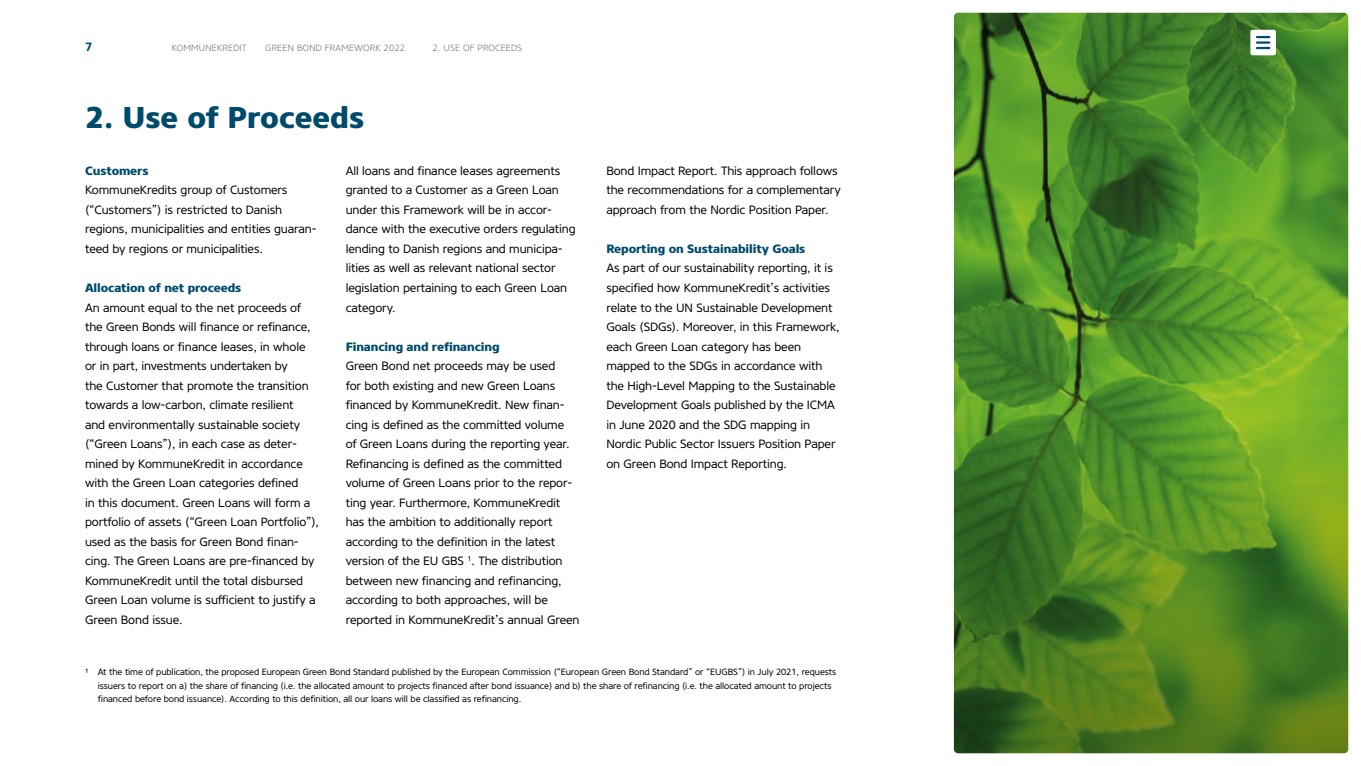
<style>
.page{position:relative;width:1361px;height:766px;background:#fff}
.page>*{position:absolute;margin:0;border:0;box-sizing:border-box;transform-origin:0 0}
.t1{font:800 30px "Core Sans NR75";color:#004b6c}
.t2{font:12px/19.5px "Core Sans NR45";letter-spacing:-.01em;color:#000}
.t3{font:800 12px "Core Sans NR75";letter-spacing:-.01em;color:#004b6c}
.t4{font:700 12px "Core Sans NR65";color:#004b6c}
.t5{font:9px/13.5px "Core Sans NR45";letter-spacing:-.01em;color:#000}
.t6{font:300 9px "Core Sans NR35";letter-spacing:.02em;color:#757474}
</style>
<div class="page">
<svg style="left:954px;top:13px;width:394px;height:740px;background:#508926"></svg>
<div style="left:1250px;top:30px;width:26px;height:25px;background:#fff;border-radius:2px"></div>
<svg style="left:1257px;top:36px;width:12px;height:13px"></svg>
<p class="t4" style="left:85px;top:39px;width:9px">7</p>
<p class="t6" style="left:172px;top:42px;width:76px">KOMMUNEKREDIT</p>
<p class="t6" style="left:265px;top:42px;width:141px">GREEN BOND FRAMEWORK 2022</p>
<p class="t6" style="left:432px;top:42px;width:91px">2. USE OF PROCEEDS</p>
<h1 class="t1" style="left:85px;top:98px;width:281px">2. Use of Proceeds</h1>
<p class="t3" style="left:85px;top:163px;width:65px">Customers</p>
<p class="t2" style="left:85px;top:180px;width:233px">KommuneKredits group of Customers (“Customers”) is restricted to Danish regions, municipalities and entities guaran&shy;teed by regions or municipalities.</p>
<p class="t3" style="left:85px;top:280px;width:158px">Allocation of net proceeds</p>
<p class="t2" style="left:85px;top:297px;width:235px">An amount equal to the net proceeds of the Green Bonds will finance or refinance, through loans or finance leases, in whole or in part, investments undertaken by<br>the Customer that promote the transition towards a low-carbon, climate resilient<br>and environmentally sustainable society (“Green Loans”), in each case as deter&shy;mined by KommuneKredit in accordance with the Green Loan categories defined<br>in this document. Green Loans will form a portfolio of assets (“Green Loan Portfolio”), used as the basis for Green Bond finan&shy;cing. The Green Loans are pre-financed by KommuneKredit until the total disbursed Green Loan volume is sufficient to justify a Green Bond issue.</p>
<p class="t2" style="left:346px;top:161px;width:231px">All loans and finance leases agreements granted to a Customer as a Green Loan under this Framework will be in accor&shy;dance with the executive orders regulating lending to Danish regions and municipa&shy;lities as well as relevant national sector legislation pertaining to each Green Loan category.</p>
<p class="t3" style="left:346px;top:338px;width:155px">Financing and refinancing</p>
<p class="t2" style="left:346px;top:356px;width:235px">Green Bond net proceeds may be used<br>for both existing and new Green Loans financed by KommuneKredit. New finan&shy;cing is defined as the committed volume<br>of Green Loans during the reporting year.<br>Refinancing is defined as the committed volume of Green Loans prior to the repor&shy;ting year. Furthermore, KommuneKredit has the ambition to additionally report according to the definition in the latest version of the EU GBS <sup>1</sup>. The distribution between new financing and refinancing, according to both approaches, will be reported in KommuneKredit’s annual Green</p>
<p class="t2" style="left:606px;top:161px;width:236px">Bond Impact Report. This approach follows the recommendations for a complementary approach from the Nordic Position Paper.</p>
<p class="t3" style="left:606px;top:241px;width:200px">Reporting on Sustainability Goals</p>
<p class="t2" style="left:606px;top:258px;width:235px">As part of our sustainability reporting, it is specified how KommuneKredit’s activities relate to the UN Sustainable Development Goals (SDGs). Moreover, in this Framework, each Green Loan category has been mapped to the SDGs in accordance with the High-Level Mapping to the Sustainable Development Goals published by the ICMA in June 2020 and the SDG mapping in Nordic Public Sector Issuers Position Paper on Green Bond Impact Reporting.</p>
<p class="t5" style="left:98px;top:665px;width:740px;text-indent:-13px">1 At the time of publication, the proposed European Green Bond Standard published by the European Commission (“European Green Bond Standard” or “EUGBS”) in July 2021, requests issuers to report on a) the share of financing (i.e. the allocated amount to projects financed after bond issuance) and b) the share of refinancing (i.e. the allocated amount to projects financed before bond issuance). According to this definition, all our loans will be classified as refinancing.</p>
</div>
